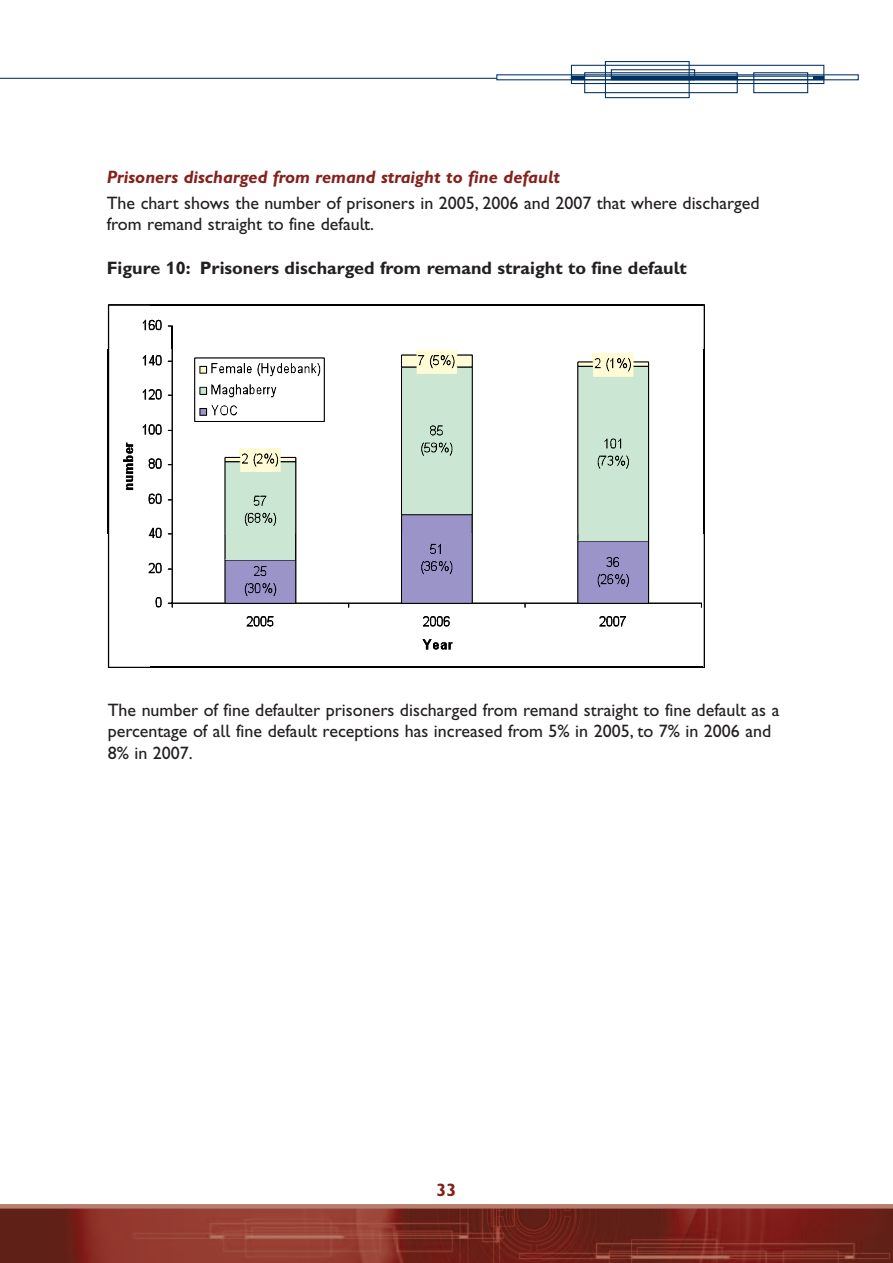
<style>
.page{position:relative;width:893px;height:1263px;background:#fff}
.page>*{position:absolute;margin:0;border:0;box-sizing:border-box;transform-origin:0 0}
.t1{font:18px/21.6px "Gill Sans Hta";color:#231f20}
.t2{font:18px "Gill Sans Hta Bold Plain";color:#231f20}
.t3{font:18px "Gill Sans Hta Bold Italic Plain";color:#84211d}
.t4{font:18px "Gill Sans Hta Bold Plain";color:#84211d}
</style>
<div class="page">
<img style="left:0;top:1208px;width:893px;height:55px">
<div style="left:605px;top:61px;width:85px;height:37px;border:1px solid #003163"></div>
<div style="left:571px;top:65px;width:253px;height:19px;border:1px solid #003163"></div>
<div style="left:753px;top:72px;width:55px;height:21px;border:1px solid #003163"></div>
<div style="left:584px;top:72px;width:154px;height:21px;border:1px solid #003163"></div>
<div style="left:571px;top:76px;width:253px;height:4px;border:1px solid #003163"></div>
<div style="left:611px;top:69px;width:84px;height:11px;border:1px solid #003163"></div>
<hr style="left:571px;top:76px;width:14px;height:4px;background:#003163">
<hr style="left:611px;top:76px;width:126px;height:4px;background:#003163">
<hr style="left:813px;top:76px;width:11px;height:4px;background:#003163">
<hr style="left:0;top:78px;width:497px;height:1px;background:#003163">
<hr style="left:0;top:1204px;width:893px;height:4px;background:#b77e6f">
<div style="left:593px;top:353px;width:41px;height:24px;background:#ffc"></div>
<div style="left:416px;top:350px;width:41px;height:24px;background:#ffc"></div>
<div style="left:240px;top:448px;width:41px;height:25px;background:#ffc"></div>
<hr style="left:108px;top:305px;width:1px;height:44px;background:#000">
<hr style="left:108px;top:305px;width:42px;height:1px;background:#000">
<hr style="left:108px;top:304px;width:42px;height:1px;background:#000">
<hr style="left:150px;top:304px;width:184px;height:1px;background:#000">
<svg style="left:143px;top:320px;width:19px;height:11px"></svg>
<hr style="left:334px;top:304px;width:185px;height:1px;background:#000">
<hr style="left:519px;top:304px;width:184px;height:1px;background:#000">
<hr style="left:704px;top:305px;width:1px;height:44px;background:#000">
<hr style="left:108px;top:349px;width:1px;height:184px;background:#000">
<svg style="left:123px;top:442px;width:10px;height:48px"></svg>
<hr style="left:172px;top:500px;width:1px;height:33px;background:#000">
<hr style="left:172px;top:465px;width:1px;height:34px;background:#000">
<hr style="left:172px;top:431px;width:1px;height:33px;background:#000">
<hr style="left:172px;top:396px;width:1px;height:34px;background:#000">
<hr style="left:172px;top:362px;width:1px;height:33px;background:#000">
<svg style="left:168px;top:325px;width:5px;height:37px"></svg>
<svg style="left:149px;top:494px;width:13px;height:11px"></svg>
<svg style="left:149px;top:458px;width:13px;height:11px"></svg>
<svg style="left:143px;top:424px;width:19px;height:11px"></svg>
<svg style="left:143px;top:389px;width:19px;height:11px"></svg>
<svg style="left:143px;top:355px;width:19px;height:11px"></svg>
<hr style="left:195px;top:422px;width:129px;height:1px;background:#000">
<hr style="left:194px;top:421px;width:131px;height:1px;background:#000">
<hr style="left:194px;top:359px;width:1px;height:62px;background:#000">
<hr style="left:324px;top:359px;width:1px;height:62px;background:#000">
<hr style="left:194px;top:358px;width:131px;height:1px;background:#000">
<hr style="left:195px;top:357px;width:129px;height:1px;background:#000">
<svg style="left:195px;top:359px;width:129px;height:62px"></svg>
<hr style="left:417px;top:351px;width:40px;height:4px;background:#fffbd6">
<hr style="left:704px;top:349px;width:1px;height:184px;background:#000">
<hr style="left:108px;top:667px;width:42px;height:1px;background:#000">
<hr style="left:108px;top:533px;width:1px;height:134px;background:#000">
<hr style="left:150px;top:667px;width:184px;height:1px;background:#000">
<hr style="left:172px;top:570px;width:1px;height:33px;background:#000">
<hr style="left:172px;top:534px;width:1px;height:34px;background:#000">
<svg style="left:155px;top:597px;width:7px;height:11px"></svg>
<hr style="left:173px;top:603px;width:161px;height:1px;background:#000">
<svg style="left:168px;top:603px;width:5px;height:5px"></svg>
<svg style="left:225px;top:449px;width:72px;height:154px;background:#b1bfbe"></svg>
<svg style="left:149px;top:563px;width:13px;height:11px"></svg>
<svg style="left:149px;top:528px;width:13px;height:10px"></svg>
<svg style="left:247px;top:616px;width:27px;height:10px"></svg>
<hr style="left:334px;top:667px;width:185px;height:1px;background:#000">
<svg style="left:423px;top:616px;width:27px;height:10px"></svg>
<hr style="left:349px;top:603px;width:170px;height:1px;background:#000">
<svg style="left:334px;top:603px;width:15px;height:5px"></svg>
<svg style="left:401px;top:355px;width:72px;height:248px;background:#acb8bd"></svg>
<svg style="left:423px;top:639px;width:30px;height:10px"></svg>
<hr style="left:519px;top:667px;width:184px;height:1px;background:#000">
<hr style="left:526px;top:603px;width:175px;height:1px;background:#000">
<svg style="left:519px;top:603px;width:7px;height:5px"></svg>
<svg style="left:599px;top:616px;width:27px;height:10px"></svg>
<svg style="left:577px;top:354px;width:73px;height:249px;background:#b7c7c5"></svg>
<hr style="left:704px;top:533px;width:1px;height:134px;background:#000">
<p class="t3" style="left:107px;top:171px;width:455px">Prisoners discharged from remand straight to fine default</p>
<p class="t1" style="left:107px;top:194px;width:654px">The chart shows the number of prisoners in 2005, 2006 and 2007 that where discharged from remand straight to fine default.</p>
<p class="t2" style="left:107px;top:261px;width:581px">Figure 10: Prisoners discharged from remand straight to fine default</p>
<p class="t1" style="left:108px;top:700px;width:673px">The number of fine defaulter prisoners discharged from remand straight to fine default as a percentage of all fine default receptions has increased from 5% in 2005, to 7% in 2006 and<br>8% in 2007.</p>
<p class="t4" style="left:437px;top:1184px;width:21px">33</p>
</div>
